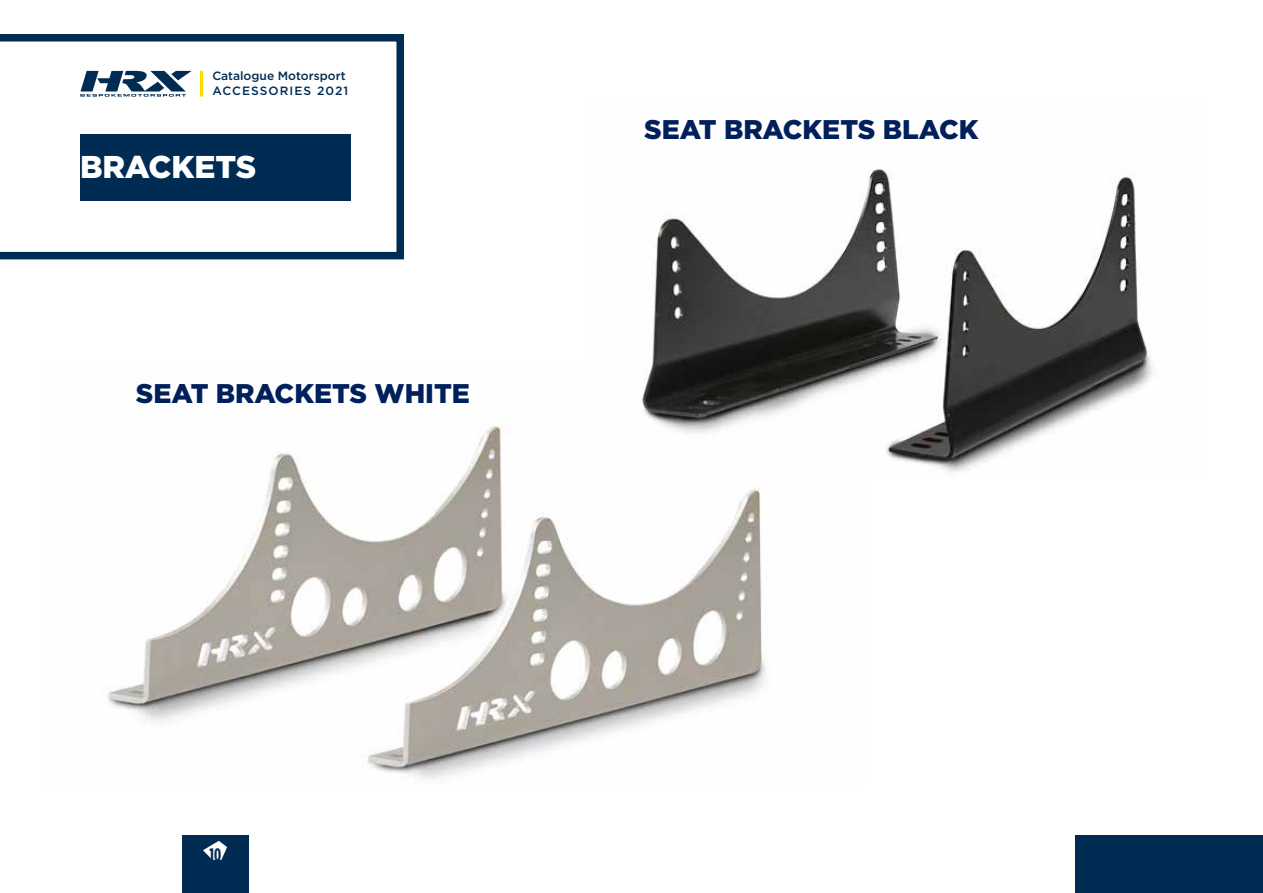
<style>
.page{position:relative;width:1263px;height:893px;background:#fff}
.page>*{position:absolute;margin:0;border:0;box-sizing:border-box;transform-origin:0 0}
.t1{font:900 31.5px "Gotham";color:#fff}
.t2{font:900 27px "Gotham";color:#00205c}
.t3{font:700 18px "Gotham Condensed";color:#002c53}
.t4{font:500 12px/14.4px "Gotham";color:#002c53}
</style>
<div class="page">
<div style="left:182px;top:835px;width:66px;height:58px;background:#002c53"></div>
<div style="left:1075px;top:835px;width:188px;height:58px;background:#002c53"></div>
<svg style="left:0;top:34px;width:404px;height:225px"></svg>
<hr style="left:200px;top:71px;width:3px;height:26px;background:#ffdc00">
<svg style="left:80px;top:71px;width:112px;height:26px"></svg>
<svg style="left:203px;top:841px;width:24px;height:19px"></svg>
<div style="left:80px;top:134px;width:271px;height:66px;background:#002c53"></div>
<img style="left:107px;top:425px;width:659px;height:355px">
<img style="left:591px;top:169px;width:562px;height:308px">
<p class="t4" style="left:212px;top:69px;width:137px">Catalogue Motorsport<br>ACCESSORIES 2021</p>
<h1 class="t1" style="left:80px;top:145px;width:178px">BRACKETS</h1>
<h2 class="t2" style="left:136px;top:375px;width:335px">SEAT BRACKETS WHITE</h2>
<h2 class="t2" style="left:644px;top:110px;width:336px">SEAT BRACKETS BLACK</h2>
<h3 class="t3" style="left:209px;top:844px;width:13px">10</h3>
</div>
